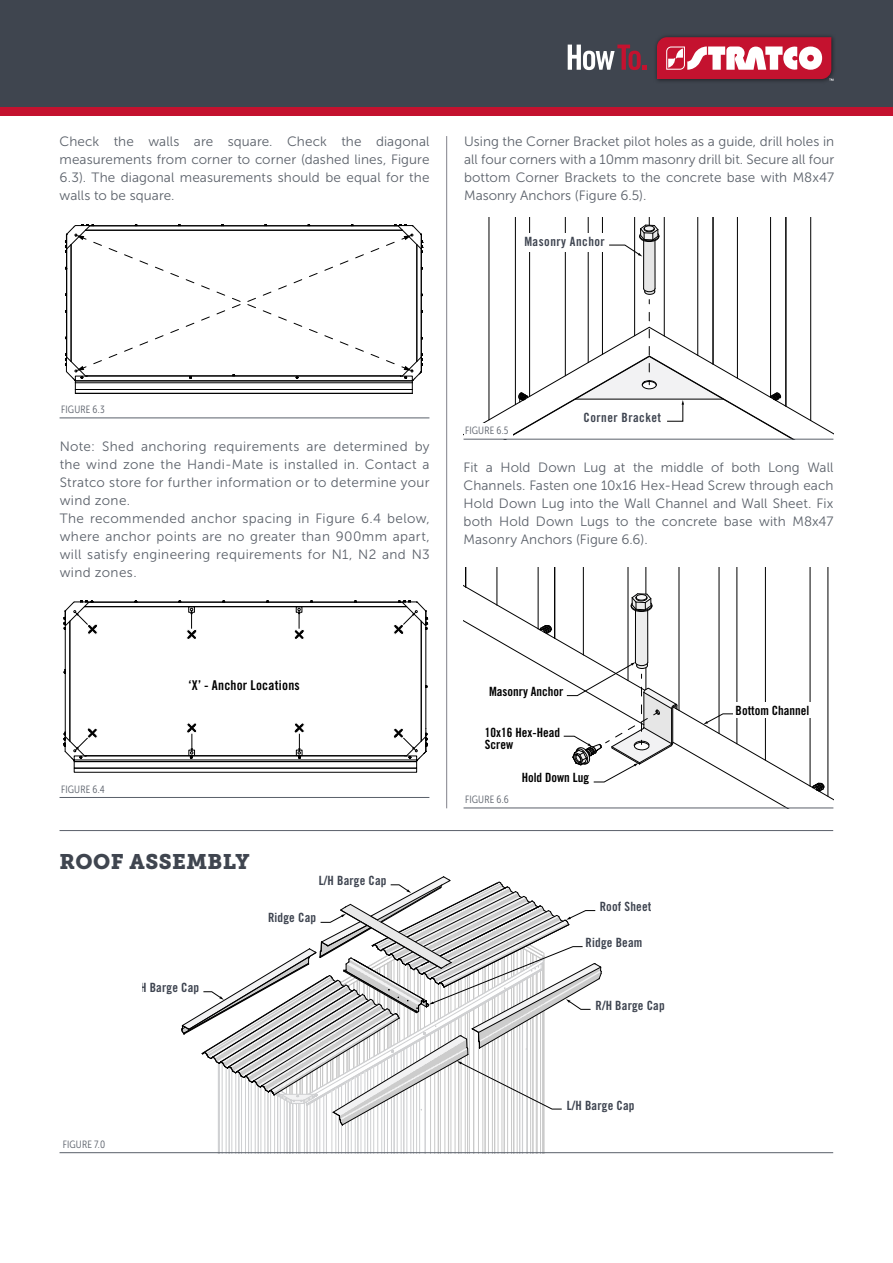
<style>
.page{position:relative;width:893px;height:1263px;background:#fff}
.page>*{position:absolute;margin:0;border:0;box-sizing:border-box;transform-origin:0 0}
.t1{font:21px "Museo Slab 900";letter-spacing:.02em;color:#3f454f}
.t2{font:13.5px/18px "Museo Sans 300";letter-spacing:.02em;color:#5b616a;text-align:justify}
.t3{font:13.5px "Trade Gothic LT Std Bd Cn 20";letter-spacing:.015em;color:#000}
.t4{font:12.75px "Trade Gothic LT Std Bd Cn 20";letter-spacing:.015em;color:#3e4450}
.t5{font:12.75px/12.8px "Trade Gothic LT Std Bd Cn 20";color:#000}
.t6{font:12.75px "Trade Gothic LT Std Bd Cn 20";letter-spacing:.035em;color:#3e4450}
.t7{font:10.5px "Museo Sans Cond 300";letter-spacing:.02em;color:#5a606a}
</style>
<div class="page">
<div style="left:0;top:0;width:893px;height:107px;background:#3f454f"></div>
<div style="left:0;top:107px;width:893px;height:9px;background:#c4122f"></div>
<svg style="left:568px;top:45px;width:79px;height:25px"></svg>
<div style="left:653px;top:33px;width:183px;height:51px;background:#383e47"></div>
<svg style="left:657px;top:37px;width:176px;height:44px;background:#cb5a6d"></svg>
<hr style="left:634px;top:218px;width:1px;height:118px;background:#000">
<hr style="left:664px;top:218px;width:1px;height:118px;background:#000">
<hr style="left:602px;top:218px;width:1px;height:136px;background:#000">
<hr style="left:697px;top:218px;width:1px;height:137px;background:#000">
<hr style="left:588px;top:218px;width:1px;height:145px;background:#000">
<hr style="left:712px;top:218px;width:1px;height:146px;background:#000">
<hr style="left:713px;top:218px;width:1px;height:146px;background:#000">
<hr style="left:565px;top:218px;width:1px;height:158px;background:#000">
<hr style="left:737px;top:218px;width:1px;height:160px;background:#000">
<hr style="left:770px;top:218px;width:1px;height:179px;background:#000">
<hr style="left:529px;top:218px;width:1px;height:178px;background:#000">
<hr style="left:785px;top:218px;width:1px;height:188px;background:#000">
<hr style="left:515px;top:218px;width:1px;height:187px;background:#000">
<hr style="left:786px;top:218px;width:1px;height:188px;background:#000">
<hr style="left:489px;top:218px;width:1px;height:202px;background:#000">
<hr style="left:810px;top:218px;width:1px;height:203px;background:#000">
<div style="left:520px;top:233px;width:87px;height:19px;background:#fff"></div>
<svg style="left:609px;top:218px;width:51px;height:86px"></svg>
<svg style="left:463px;top:312px;width:370px;height:127px"></svg>
<div style="left:464px;top:424px;width:48px;height:15px;background:#fff"></div>
<hr style="left:65px;top:626px;width:1px;height:111px;background:#000">
<hr style="left:70px;top:621px;width:1px;height:120px;background:#000">
<hr style="left:89px;top:602px;width:313px;height:1px;background:#000">
<hr style="left:84px;top:606px;width:323px;height:1px;background:#000">
<hr style="left:425px;top:626px;width:1px;height:111px;background:#000">
<hr style="left:421px;top:621px;width:1px;height:120px;background:#000">
<div style="left:86px;top:755px;width:320px;height:1px;border:1px solid #000"></div>
<hr style="left:86px;top:756px;width:319px;height:1px;background:#000">
<div style="left:74px;top:761px;width:343px;height:7px;border:1px solid #000"></div>
<div style="left:74px;top:768px;width:343px;height:5px;border:1px solid #000"></div>
<hr style="left:74px;top:759px;width:343px;height:1px;background:#000">
<svg style="left:178px;top:601px;width:19px;height:38px"></svg>
<svg style="left:64px;top:600px;width:34px;height:35px"></svg>
<svg style="left:393px;top:600px;width:35px;height:35px"></svg>
<svg style="left:186px;top:723px;width:11px;height:37px"></svg>
<svg style="left:393px;top:727px;width:35px;height:35px"></svg>
<svg style="left:64px;top:727px;width:34px;height:35px"></svg>
<svg style="left:294px;top:601px;width:19px;height:38px"></svg>
<svg style="left:293px;top:723px;width:12px;height:36px"></svg>
<svg style="left:181px;top:876px;width:421px;height:276px"></svg>
<svg style="left:464px;top:568px;width:369px;height:239px"></svg>
<div style="left:733px;top:702px;width:81px;height:15px;background:#fff"></div>
<hr style="left:60px;top:1152px;width:773px;height:1px;background:#5a606a">
<svg style="left:65px;top:224px;width:358px;height:170px"></svg>
<hr style="left:60px;top:830px;width:773px;height:1px;background:#5a606a">
<hr style="left:60px;top:417px;width:369px;height:1px;background:#5a606a">
<hr style="left:464px;top:439px;width:369px;height:1px;background:#5a606a">
<hr style="left:60px;top:797px;width:369px;height:1px;background:#5a606a">
<hr style="left:464px;top:807px;width:369px;height:1px;background:#5a606a">
<hr style="left:446px;top:136px;width:1px;height:672px;background:#82828a">
<p class="t2" style="left:60px;top:133px;width:371px">Check the walls are square. Check the diagonal measurements from corner to corner (dashed lines, Figure 6.3). The diagonal measurements should be equal for the walls to be square.</p>
<p class="t2" style="left:464px;top:133px;width:371px">Using the Corner Bracket pilot holes as a guide, drill holes in all four corners with a 10mm masonry drill bit. Secure all four bottom Corner Brackets to the concrete base with M8x47<br>Masonry Anchors (Figure 6.5).</p>
<p class="t6" style="left:524px;top:234px;width:82px">Masonry Anchor</p>
<p class="t7" style="left:61px;top:404px;width:45px">FIGURE 6.3</p>
<p class="t2" style="left:60px;top:438px;width:371px;text-align:left">Note: Shed anchoring requirements are determined by the wind zone the Handi-Mate is installed in. Contact a Stratco store for further information or to determine your wind zone.<br>The recommended anchor spacing in Figure 6.4 below, where anchor points are no greater than 900mm apart, will satisfy engineering requirements for N1, N2 and N3 wind zones.</p>
<p class="t7" style="left:465px;top:425px;width:45px">FIGURE 6.5</p>
<p class="t6" style="left:583px;top:409px;width:79px">Corner Bracket</p>
<p class="t2" style="left:464px;top:458px;width:371px">Fit a Hold Down Lug at the middle of both Long Wall Channels. Fasten one 10x16 Hex-Head Screw through each Hold Down Lug into the Wall Channel and Wall Sheet. Fix both Hold Down Lugs to the concrete base with M8x47<br>Masonry Anchors (Figure 6.6).</p>
<p class="t7" style="left:61px;top:783px;width:45px">FIGURE 6.4</p>
<p class="t3" style="left:188px;top:677px;width:113px">‘X’ - Anchor Locations</p>
<h1 class="t1" style="left:60px;top:849px;width:192px">ROOF ASSEMBLY</h1>
<p class="t4" style="left:319px;top:873px;width:69px">L/H Barge Cap</p>
<p class="t4" style="left:268px;top:910px;width:50px">Ridge Cap</p>
<p class="t4" style="left:130px;top:980px;width:71px">R/H Barge Cap</p>
<p class="t7" style="left:63px;top:1138px;width:44px">FIGURE 7.0</p>
<p class="t5" style="left:489px;top:685px;width:76px">Masonry Anchor</p>
<p class="t5" style="left:485px;top:726px;width:77px">10x16 Hex-Head<br>Screw</p>
<p class="t7" style="left:465px;top:794px;width:45px">FIGURE 6.6</p>
<p class="t5" style="left:522px;top:771px;width:69px">Hold Down Lug</p>
<p class="t4" style="left:600px;top:899px;width:53px">Roof Sheet</p>
<p class="t4" style="left:586px;top:935px;width:58px">Ridge Beam</p>
<p class="t4" style="left:595px;top:997px;width:71px">R/H Barge Cap</p>
<p class="t4" style="left:567px;top:1097px;width:69px">L/H Barge Cap</p>
<p class="t5" style="left:736px;top:703px;width:75px">Bottom Channel</p>
</div>
